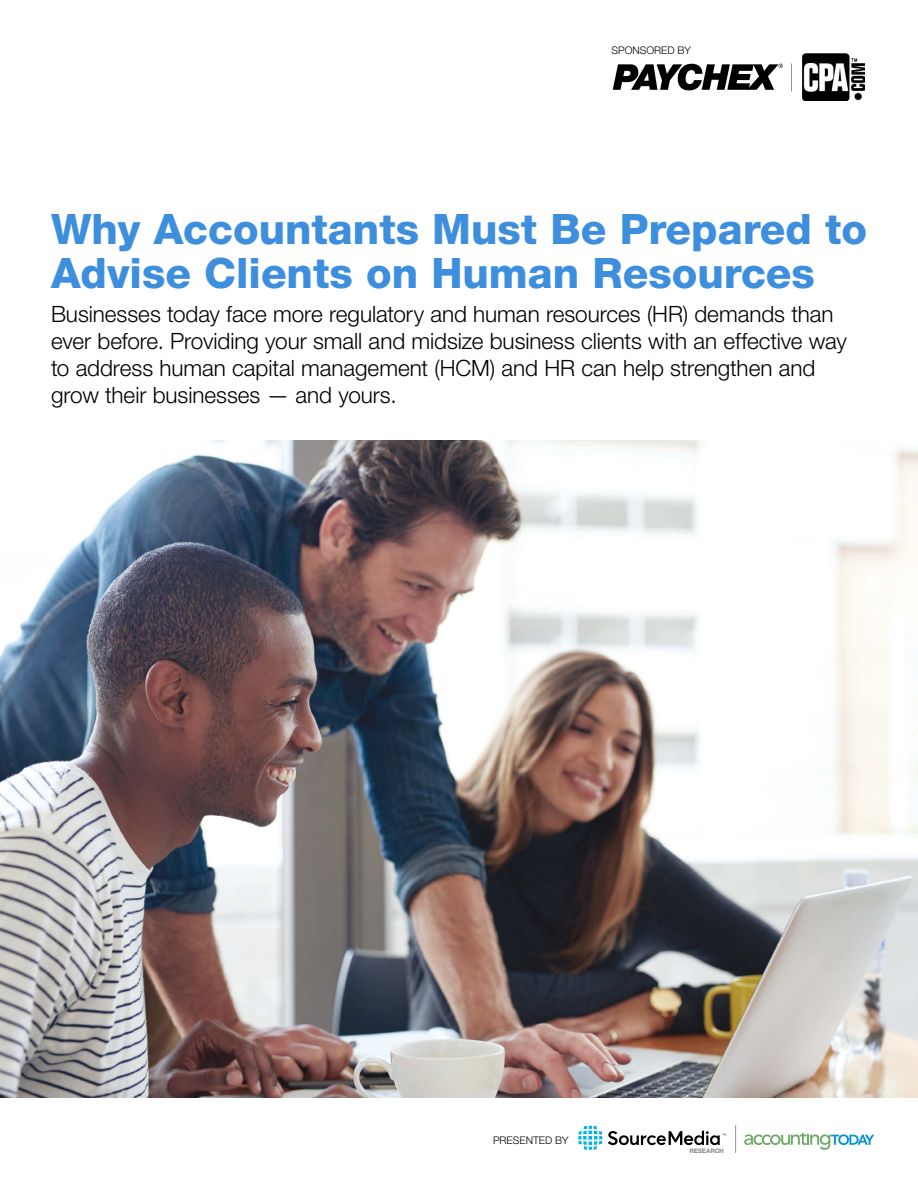
<style>
.page{position:relative;width:918px;height:1188px;background:#fff}
.page>*{position:absolute;margin:0;border:0;box-sizing:border-box;transform-origin:0 0}
.t1{font:800 42px/43.5px "Helvetica Neue LT Std";color:#3e8ede}
.t2{font:300 22.5px/27px "Helvetica Neue LT Std";letter-spacing:-.005em;color:#000}
.t3{font:300 10.5px "Helvetica Neue LT Std";color:#000}
.t4{font:800 6.3px "Helvetica Neue LT Std";letter-spacing:-.03em;color:#939598}
</style>
<div class="page">
<svg style="left:744px;top:1133px;width:130px;height:17px"></svg>
<img style="left:0;top:441px;width:918px;height:656px">
<svg style="left:735px;top:1125px;width:1px;height:28px"></svg>
<svg style="left:578px;top:1126px;width:24px;height:24px"></svg>
<svg style="left:608px;top:1131px;width:118px;height:14px"></svg>
<svg style="left:613px;top:64px;width:170px;height:26px"></svg>
<img style="left:802px;top:54px;width:62px;height:46px">
<svg style="left:791px;top:63px;width:1px;height:28px"></svg>
<p class="t3" style="left:612px;top:43px;width:81px">SPONSORED BY</p>
<h1 class="t1" style="left:51px;top:208px;width:818px">Why Accountants Must Be Prepared to<br>Advise Clients on Human Resources</h1>
<p class="t2" style="left:51px;top:300px;width:797px">Businesses today face more regulatory and human resources (HR) demands than ever before. Providing your small and midsize business clients with an effective way to address human capital management (HCM) and HR can help strengthen and grow their businesses — and yours.</p>
<p class="t3" style="left:493px;top:1134px;width:77px">PRESENTED BY</p>
<p class="t4" style="left:689px;top:1147px;width:36px">RESEARCH</p>
</div>
